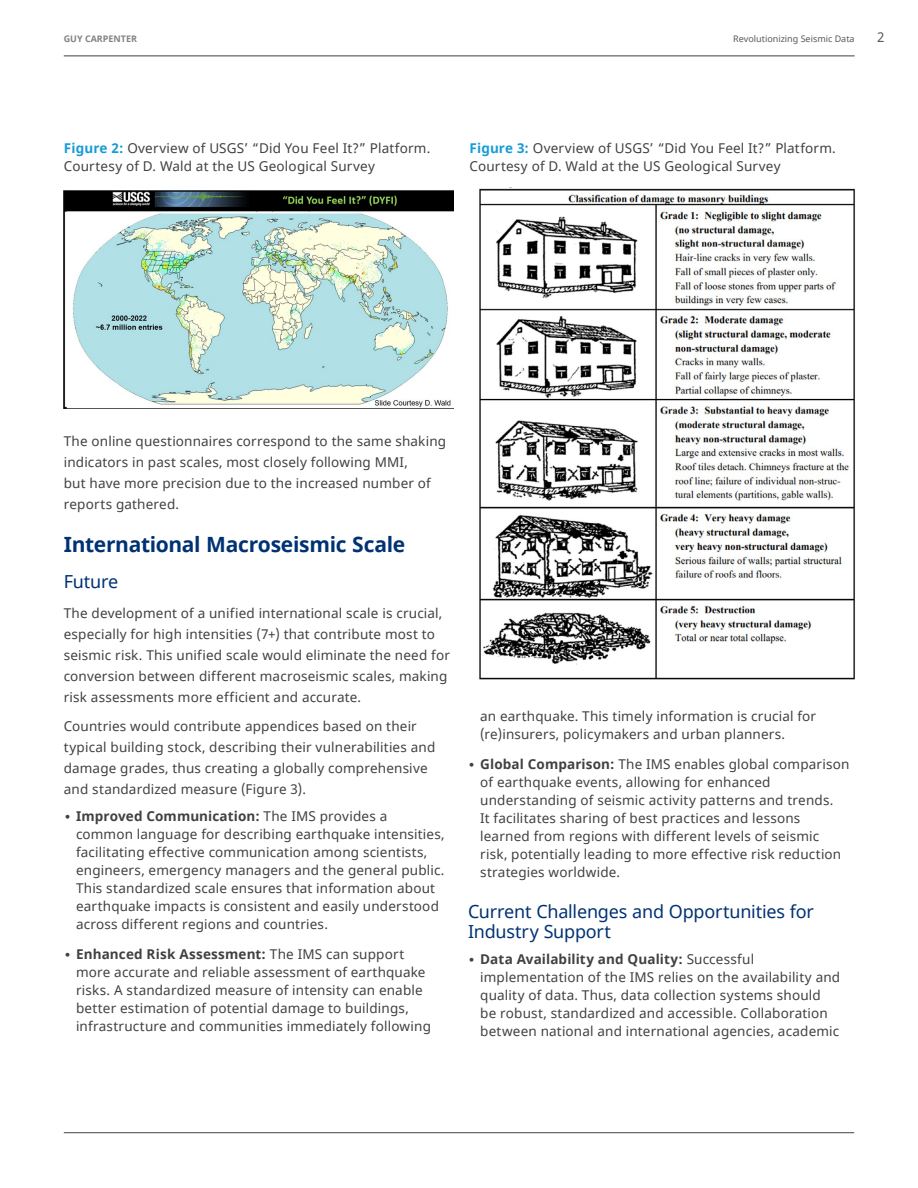
<style>
.page{position:relative;width:918px;height:1188px;background:#fff}
.page>*{position:absolute;margin:0;border:0;box-sizing:border-box;transform-origin:0 0}
.t1{font:700 21px "Noto Sans";letter-spacing:-.015em;color:#003273}
.t2{font:18px/19.5px "Noto Sans";letter-spacing:-.01em;color:#003273}
.t3{font:13.5px/18px "Noto Sans";letter-spacing:.015em;color:#414042}
.t4{font:13.5px "Noto Sans";color:#58595b}
.t5{font:9px "Noto Sans";color:#58595b}
.t6{font:700 9px "Noto Sans";color:#808285}
.s1{font-weight:700;color:#179bd7}
.s2{font-family:"Slate Pro";font-weight:700}
.s3{font-weight:700}
</style>
<div class="page">
<hr style="left:64px;top:56px;width:791px;height:1px;background:#414042">
<hr style="left:64px;top:1132px;width:790px;height:1px;background:#414042">
<img style="left:64px;top:191px;width:389px;height:217px">
<img style="left:479px;top:188px;width:376px;height:492px">
<p class="t6" style="left:64px;top:32px;width:75px">GUY CARPENTER</p>
<p class="t5" style="left:733px;top:33px;width:123px">Revolutionizing Seismic Data</p>
<p class="t4" style="left:877px;top:28px;width:9px">2</p>
<p class="t3" style="left:64px;top:139px;width:368px;line-height:18.5px"><span class="s1">Figure 2:</span> Overview of USGS’ “Did You Feel It?” Platform.<br>Courtesy of D. Wald at the US Geological Survey</p>
<p class="t3" style="left:470px;top:139px;width:368px;line-height:18.5px"><span class="s1">Figure 3:</span> Overview of USGS’ “Did You Feel It?” Platform.<br>Courtesy of D. Wald at the US Geological Survey</p>
<p class="t3" style="left:64px;top:431px;width:384px;line-height:21px">The online questionnaires correspond to the same shaking indicators in past scales, most closely following MMI,<br>but have more precision due to the increased number of reports gathered.</p>
<h1 class="t1" style="left:64px;top:529px;width:343px">International Macroseismic Scale</h1>
<h2 class="t2" style="left:64px;top:572px;width:56px">Future</h2>
<p class="t3" style="left:64px;top:603px;width:388px;line-height:21px">The development of a unified international scale is crucial, especially for high intensities (7+) that contribute most to seismic risk. This unified scale would eliminate the need for conversion between different macroseismic scales, making risk assessments more efficient and accurate.</p>
<p class="t3" style="left:64px;top:716px;width:373px;line-height:21px">Countries would contribute appendices based on their typical building stock, describing their vulnerabilities and damage grades, thus creating a globally comprehensive and standardized measure (Figure 3).</p>
<p class="t3" style="left:76px;top:807px;width:370px;text-indent:-12px"><span class="s2">•</span> <span class="s3">Improved Communication:</span> The IMS provides a common language for describing earthquake intensities, facilitating effective communication among scientists, engineers, emergency managers and the general public.<br>This standardized scale ensures that information about earthquake impacts is consistent and easily understood across different regions and countries.</p>
<p class="t3" style="left:76px;top:946px;width:356px;text-indent:-12px"><span class="s2">•</span> <span class="s3">Enhanced Risk Assessment:</span> The IMS can support more accurate and reliable assessment of earthquake risks. A standardized measure of intensity can enable better estimation of potential damage to buildings, infrastructure and communities immediately following</p>
<p class="t3" style="left:480px;top:707px;width:337px">an earthquake. This timely information is crucial for (re)insurers, policymakers and urban planners.</p>
<p class="t3" style="left:480px;top:756px;width:371px;text-indent:-12px"><span class="s2">•</span> <span class="s3">Global Comparison:</span> The IMS enables global comparison of earthquake events, allowing for enhanced understanding of seismic activity patterns and trends.<br>It facilitates sharing of best practices and lessons learned from regions with different levels of seismic risk, potentially leading to more effective risk reduction strategies worldwide.</p>
<h2 class="t2" style="left:468px;top:902px;width:348px">Current Challenges and Opportunities for<br>Industry Support</h2>
<p class="t3" style="left:480px;top:951px;width:361px;text-indent:-12px"><span class="s2">•</span> <span class="s3">Data Availability and Quality:</span> Successful implementation of the IMS relies on the availability and quality of data. Thus, data collection systems should be robust, standardized and accessible. Collaboration between national and international agencies, academic</p>
</div>
